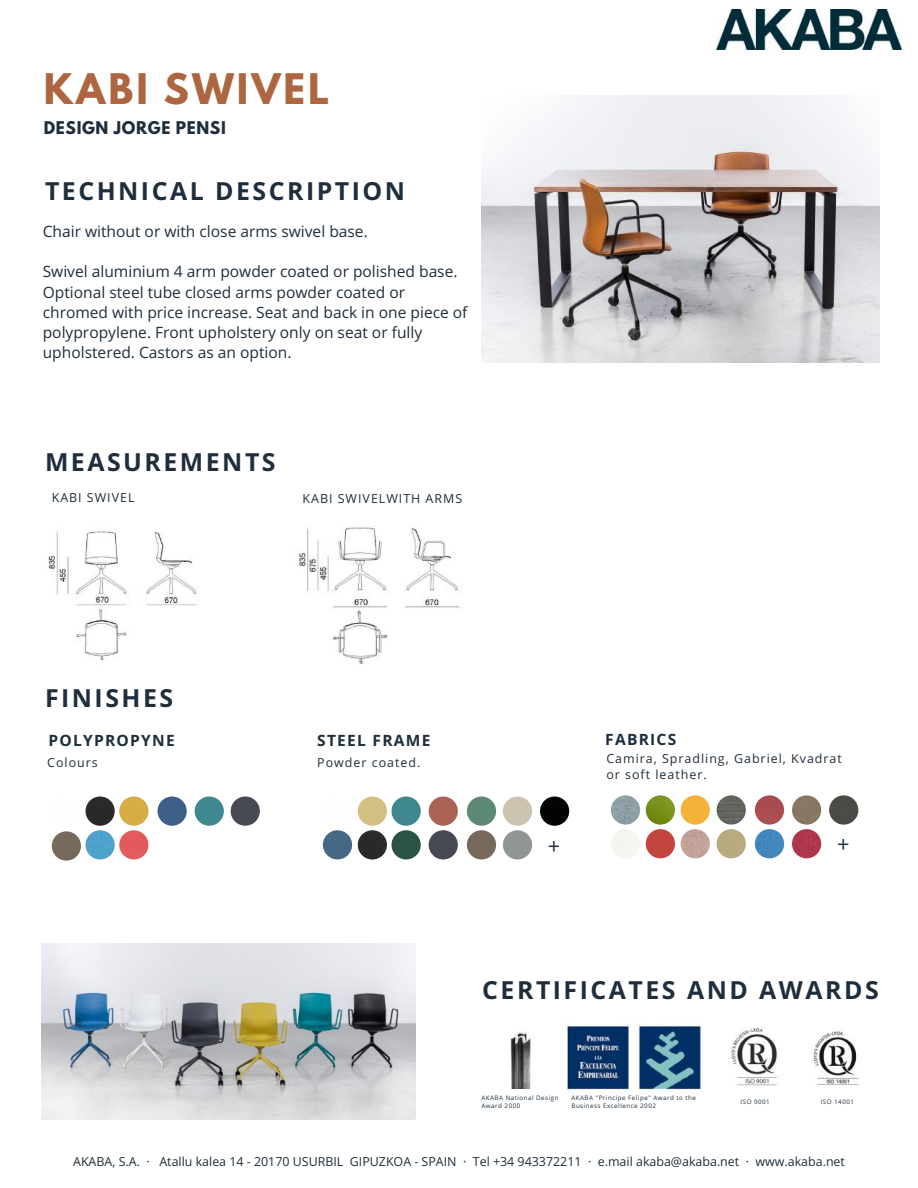
<style>
.page{position:relative;width:918px;height:1188px;background:#fff}
.page>*{position:absolute;margin:0;border:0;box-sizing:border-box;transform-origin:0 0}
.t1{font:700 37.35px "League Spartan";letter-spacing:.08em;color:#ae6640}
.t2{font:700 24.9px "Open Sans";letter-spacing:.1em;color:#1f2e3c}
.t3{font:21.75px "Open Sans";color:#1f2e3c}
.t4{font:15.6px/20.2px "Open Sans";color:#1f2e3c}
.t5{font:700 15.6px "Open Sans";letter-spacing:.08em;color:#1f2e3c}
.t6{font:700 15.6px "League Spartan";letter-spacing:.04em;color:#1f2e3c}
.t7{font:12.45px "Open Sans";color:#1f2e3c}
.t8{font:12.45px/15.8px "Open Sans";letter-spacing:.08em;color:#1f2e3c}
.t9{font:6.15px/7.8px "Open Sans";letter-spacing:.08em;color:#1f2e3c}
</style>
<div class="page">
<img style="left:717px;top:9px;width:184px;height:41px">
<img style="left:730px;top:1028px;width:48px;height:58px">
<img style="left:813px;top:1031px;width:46px;height:54px">
<img style="left:567px;top:1024px;width:135px;height:67px">
<img style="left:510px;top:1031px;width:21px;height:58px">
<img style="left:482px;top:96px;width:398px;height:266px">
<img style="left:42px;top:944px;width:373px;height:175px">
<img style="left:119px;top:830px;width:29px;height:30px;border-radius:50%">
<img style="left:86px;top:830px;width:29px;height:30px;border-radius:50%">
<img style="left:358px;top:797px;width:29px;height:29px;border-radius:50%">
<img style="left:392px;top:797px;width:29px;height:29px;border-radius:50%">
<img style="left:429px;top:797px;width:29px;height:29px;border-radius:50%">
<img style="left:467px;top:797px;width:29px;height:29px;border-radius:50%">
<img style="left:503px;top:797px;width:29px;height:29px;border-radius:50%">
<img style="left:323px;top:830px;width:29px;height:30px;border-radius:50%">
<img style="left:358px;top:830px;width:29px;height:30px;border-radius:50%">
<img style="left:392px;top:830px;width:29px;height:30px;border-radius:50%">
<img style="left:429px;top:830px;width:29px;height:30px;border-radius:50%">
<img style="left:52px;top:831px;width:29px;height:30px;border-radius:50%">
<img style="left:467px;top:830px;width:29px;height:30px;border-radius:50%">
<img style="left:503px;top:830px;width:29px;height:30px;border-radius:50%">
<img style="left:86px;top:797px;width:29px;height:29px;border-radius:50%">
<img style="left:119px;top:797px;width:29px;height:29px;border-radius:50%">
<img style="left:158px;top:797px;width:29px;height:29px;border-radius:50%">
<img style="left:195px;top:797px;width:29px;height:29px;border-radius:50%">
<img style="left:231px;top:797px;width:29px;height:29px;border-radius:50%">
<img style="left:540px;top:797px;width:29px;height:29px;border-radius:50%">
<img style="left:611px;top:795px;width:29px;height:30px;border-radius:50%">
<img style="left:646px;top:795px;width:29px;height:30px;border-radius:50%">
<img style="left:681px;top:795px;width:29px;height:30px;border-radius:50%">
<img style="left:717px;top:795px;width:29px;height:30px;border-radius:50%">
<img style="left:755px;top:795px;width:29px;height:30px;border-radius:50%">
<img style="left:792px;top:795px;width:29px;height:30px;border-radius:50%">
<img style="left:646px;top:829px;width:29px;height:29px;border-radius:50%">
<img style="left:681px;top:829px;width:29px;height:29px;border-radius:50%">
<img style="left:717px;top:829px;width:29px;height:29px;border-radius:50%">
<img style="left:755px;top:829px;width:29px;height:29px;border-radius:50%">
<img style="left:792px;top:829px;width:29px;height:29px;border-radius:50%">
<img style="left:829px;top:795px;width:29px;height:30px;border-radius:50%">
<img style="left:298px;top:526px;width:162px;height:139px">
<img style="left:48px;top:531px;width:149px;height:130px">
<h1 class="t1" style="left:44px;top:71px;width:287px">KABI SWIVEL</h1>
<p class="t6" style="left:44px;top:120px;width:183px">DESIGN JORGE PENSI</p>
<h2 class="t2" style="left:45px;top:174px;width:362px">TECHNICAL DESCRIPTION</h2>
<p class="t4" style="left:43px;top:221px;width:327px">Chair without or with close arms swivel base.</p>
<p class="t4" style="left:43px;top:261px;width:426px">Swivel aluminium 4 arm powder coated or polished base.<br>Optional steel tube closed arms powder coated or chromed with price increase. Seat and back in one piece of polypropylene. Front upholstery only on seat or fully upholstered. Castors as an option.</p>
<h2 class="t2" style="left:45px;top:445px;width:232px">MEASUREMENTS</h2>
<p class="t8" style="left:52px;top:490px;width:84px">KABI SWIVEL</p>
<p class="t8" style="left:303px;top:491px;width:161px">KABI SWIVELWITH ARMS</p>
<h2 class="t2" style="left:45px;top:681px;width:130px">FINISHES</h2>
<p class="t5" style="left:48px;top:730px;width:128px">POLYPROPYNE</p>
<p class="t8" style="left:47px;top:754px;width:52px">Colours</p>
<p class="t5" style="left:317px;top:730px;width:115px">STEEL FRAME</p>
<p class="t8" style="left:317px;top:754px;width:105px">Powder coated.</p>
<h3 class="t3" style="left:548px;top:830px;width:14px">+</h3>
<p class="t5" style="left:605px;top:729px;width:73px">FABRICS</p>
<p class="t8" style="left:606px;top:751px;width:237px">Camira, Spradling, Gabriel, Kvadrat or soft leather.</p>
<h3 class="t3" style="left:837px;top:829px;width:14px">+</h3>
<h2 class="t2" style="left:482px;top:972px;width:398px">CERTIFICATES AND AWARDS</h2>
<p class="t9" style="left:482px;top:1094px;width:79px">AKABA National Design<br>Award 2000</p>
<p class="t9" style="left:572px;top:1094px;width:126px">AKABA "Principe Felipe" Award to the<br>Business Excellence 2002</p>
<p class="t9" style="left:741px;top:1098px;width:31px">ISO 9001</p>
<p class="t9" style="left:821px;top:1098px;width:35px">ISO 14001</p>
<p class="t7" style="left:73px;top:1153px;width:773px">AKABA, S.A. · Atallu kalea 14 - 20170 USURBIL GIPUZKOA - SPAIN · Tel +34 943372211 · e.mail akaba@akaba.net · www.akaba.net</p>
</div>
